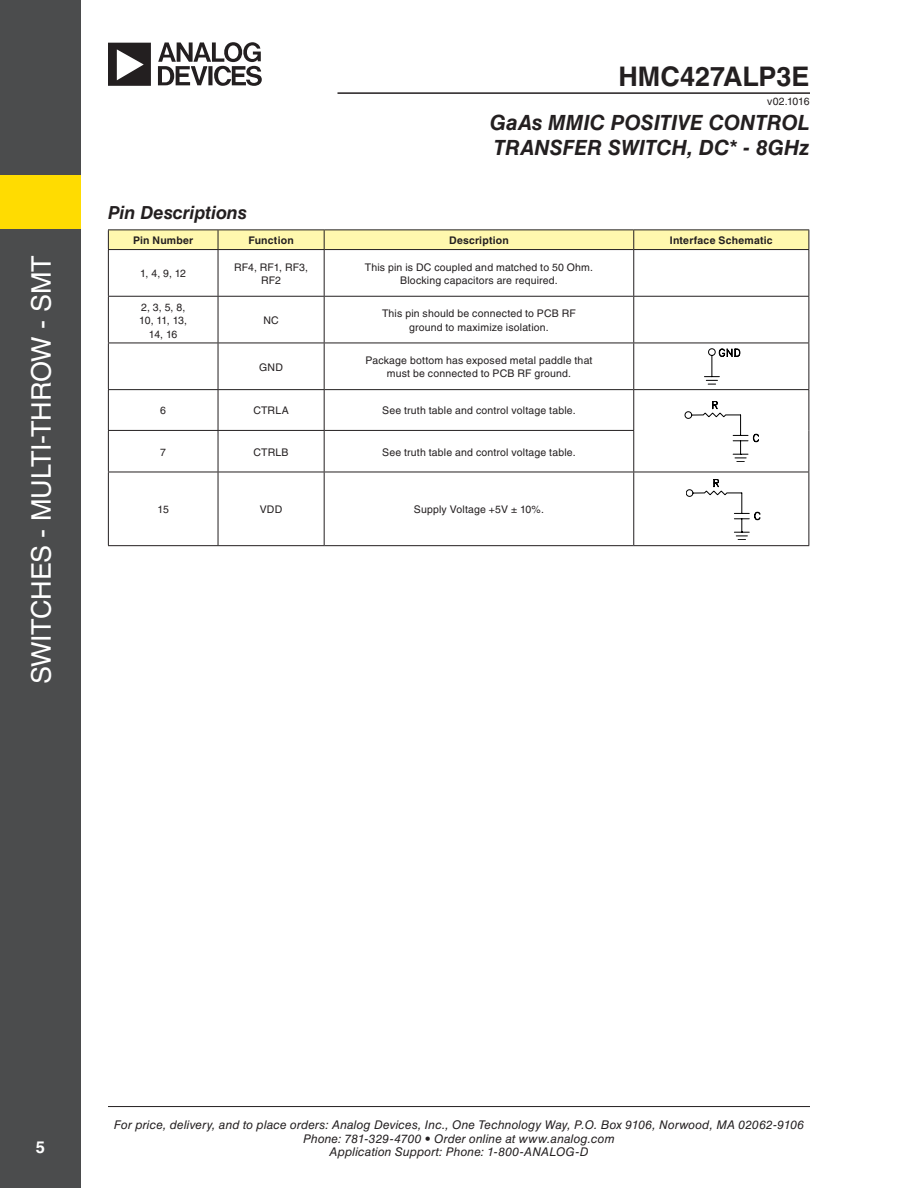
<style>
.page{position:relative;width:918px;height:1188px;background:#fff}
.page>*{position:absolute;margin:0;border:0;box-sizing:border-box;transform-origin:0 0}
.t1{font:27px "Helvetica LT Std";letter-spacing:-.01em;color:#fff}
.t2{font:700 27px "Helvetica LT Std";color:#231f20}
.t3{font:italic 700 21px/25.2px "Helvetica LT Std";color:#231f20}
.t4{font:italic 700 18px "Helvetica LT Std";letter-spacing:-.005em;color:#231f20}
.t5{font:700 16.5px "Helvetica LT Std";color:#fff}
.t6{font:italic 12px/13.5px "Helvetica LT Std";letter-spacing:.01em;color:#231f20;text-align:center}
.t7{font:10.5px/13.5px "Helvetica LT Std";letter-spacing:.015em;color:#231f20;text-align:center}
.t8{font:700 10.5px "Helvetica LT Std";letter-spacing:.02em;color:#231f20}
</style>
<div class="page">
<hr style="left:108px;top:1106px;width:702px;height:1px;background:#231f20">
<hr style="left:338px;top:92px;width:472px;height:2px;background:#231f20">
<div style="left:0;top:0;width:81px;height:1188px;background:#4b4c4d"></div>
<div style="left:0;top:175px;width:81px;height:54px;background:#ffdc01"></div>
<svg style="left:108px;top:42px;width:154px;height:44px"></svg>
<div style="left:108px;top:230px;width:701px;height:19px;background:#fff8ae"></div>
<hr style="left:108px;top:249px;width:110px;height:1px;background:#231f20">
<hr style="left:108px;top:250px;width:1px;height:46px;background:#231f20">
<hr style="left:218px;top:249px;width:106px;height:1px;background:#231f20">
<hr style="left:218px;top:250px;width:1px;height:46px;background:#231f20">
<hr style="left:324px;top:249px;width:310px;height:1px;background:#231f20">
<hr style="left:324px;top:250px;width:1px;height:46px;background:#231f20">
<hr style="left:634px;top:249px;width:175px;height:1px;background:#231f20">
<hr style="left:633px;top:250px;width:1px;height:46px;background:#231f20">
<hr style="left:808px;top:250px;width:1px;height:46px;background:#231f20">
<hr style="left:108px;top:296px;width:110px;height:1px;background:#231f20">
<hr style="left:108px;top:297px;width:1px;height:46px;background:#231f20">
<hr style="left:218px;top:296px;width:106px;height:1px;background:#231f20">
<hr style="left:218px;top:297px;width:1px;height:46px;background:#231f20">
<hr style="left:324px;top:296px;width:310px;height:1px;background:#231f20">
<hr style="left:324px;top:297px;width:1px;height:46px;background:#231f20">
<hr style="left:634px;top:296px;width:175px;height:1px;background:#231f20">
<hr style="left:633px;top:297px;width:1px;height:46px;background:#231f20">
<hr style="left:808px;top:297px;width:1px;height:46px;background:#231f20">
<hr style="left:108px;top:343px;width:110px;height:1px;background:#231f20">
<hr style="left:108px;top:343px;width:1px;height:46px;background:#231f20">
<hr style="left:218px;top:343px;width:106px;height:1px;background:#231f20">
<hr style="left:218px;top:343px;width:1px;height:46px;background:#231f20">
<hr style="left:324px;top:343px;width:310px;height:1px;background:#231f20">
<hr style="left:324px;top:343px;width:1px;height:46px;background:#231f20">
<hr style="left:634px;top:343px;width:175px;height:1px;background:#231f20">
<hr style="left:633px;top:343px;width:1px;height:46px;background:#231f20">
<hr style="left:808px;top:343px;width:1px;height:46px;background:#231f20">
<hr style="left:108px;top:389px;width:110px;height:1px;background:#231f20">
<hr style="left:108px;top:390px;width:1px;height:40px;background:#231f20">
<hr style="left:218px;top:389px;width:106px;height:1px;background:#231f20">
<hr style="left:218px;top:390px;width:1px;height:40px;background:#231f20">
<hr style="left:324px;top:389px;width:310px;height:1px;background:#231f20">
<hr style="left:324px;top:390px;width:1px;height:40px;background:#231f20">
<hr style="left:634px;top:389px;width:175px;height:1px;background:#231f20">
<hr style="left:633px;top:390px;width:1px;height:40px;background:#231f20">
<hr style="left:808px;top:390px;width:1px;height:40px;background:#231f20">
<hr style="left:108px;top:430px;width:110px;height:1px;background:#231f20">
<hr style="left:108px;top:431px;width:1px;height:41px;background:#231f20">
<hr style="left:218px;top:430px;width:106px;height:1px;background:#231f20">
<hr style="left:218px;top:431px;width:1px;height:41px;background:#231f20">
<hr style="left:324px;top:430px;width:310px;height:1px;background:#231f20">
<hr style="left:324px;top:431px;width:1px;height:41px;background:#231f20">
<hr style="left:633px;top:431px;width:1px;height:41px;background:#231f20">
<hr style="left:808px;top:430px;width:1px;height:42px;background:#231f20">
<hr style="left:108px;top:472px;width:110px;height:1px;background:#231f20">
<hr style="left:108px;top:472px;width:1px;height:73px;background:#231f20">
<hr style="left:218px;top:472px;width:106px;height:1px;background:#231f20">
<hr style="left:218px;top:472px;width:1px;height:73px;background:#231f20">
<hr style="left:324px;top:472px;width:310px;height:1px;background:#231f20">
<hr style="left:324px;top:472px;width:1px;height:73px;background:#231f20">
<hr style="left:634px;top:472px;width:175px;height:1px;background:#231f20">
<hr style="left:633px;top:472px;width:1px;height:73px;background:#231f20">
<hr style="left:808px;top:472px;width:1px;height:73px;background:#231f20">
<hr style="left:108px;top:545px;width:110px;height:1px;background:#231f20">
<hr style="left:218px;top:545px;width:106px;height:1px;background:#231f20">
<hr style="left:324px;top:545px;width:310px;height:1px;background:#231f20">
<hr style="left:634px;top:545px;width:175px;height:1px;background:#231f20">
<svg style="left:704px;top:349px;width:36px;height:35px"></svg>
<svg style="left:685px;top:401px;width:74px;height:61px"></svg>
<svg style="left:686px;top:479px;width:74px;height:61px"></svg>
<h1 class="t1" style="left:26px;top:684px;width:430px;rotate:-90deg">SWITCHES - MULTI-THROW - SMT</h1>
<h1 class="t2" style="left:618px;top:60px;width:193px">HMC427ALP3E</h1>
<p class="t7" style="left:767px;top:94px;width:44px">v02.1016</p>
<h2 class="t3" style="left:490px;top:109px;width:321px">GaAs MMIC POSITIVE CONTROL<br>TRANSFER SWITCH, DC* - 8GHz</h2>
<p class="t4" style="left:108px;top:201px;width:140px">Pin Descriptions</p>
<p class="t8" style="left:133px;top:234px;width:62px">Pin Number</p>
<p class="t8" style="left:248px;top:234px;width:47px">Function</p>
<p class="t8" style="left:449px;top:234px;width:61px">Description</p>
<p class="t8" style="left:670px;top:234px;width:104px">Interface Schematic</p>
<p class="t7" style="left:140px;top:267px;width:47px">1, 4, 9, 12</p>
<p class="t7" style="left:234px;top:260px;width:76px">RF4, RF1, RF3,<br>RF2</p>
<p class="t7" style="left:365px;top:260px;width:230px">This pin is DC coupled and matched to 50 Ohm.<br>Blocking capacitors are required.</p>
<p class="t7" style="left:139px;top:300px;width:49px">2, 3, 5, 8,<br>10, 11, 13,<br>14, 16</p>
<p class="t7" style="left:263px;top:314px;width:17px">NC</p>
<p class="t7" style="left:382px;top:307px;width:195px">This pin should be connected to PCB RF ground to maximize isolation.</p>
<p class="t7" style="left:259px;top:360px;width:25px">GND</p>
<p class="t7" style="left:365px;top:354px;width:229px">Package bottom has exposed metal paddle that must be connected to PCB RF ground.</p>
<p class="t7" style="left:160px;top:404px;width:7px">6</p>
<p class="t7" style="left:253px;top:404px;width:37px">CTRLA</p>
<p class="t7" style="left:382px;top:404px;width:195px">See truth table and control voltage table.</p>
<p class="t7" style="left:160px;top:445px;width:7px">7</p>
<p class="t7" style="left:254px;top:445px;width:36px">CTRLB</p>
<p class="t7" style="left:382px;top:445px;width:195px">See truth table and control voltage table.</p>
<p class="t7" style="left:158px;top:503px;width:13px">15</p>
<p class="t7" style="left:260px;top:503px;width:24px">VDD</p>
<p class="t7" style="left:414px;top:503px;width:132px">Supply Voltage +5V ± 10%.</p>
<h3 class="t5" style="left:36px;top:1138px;width:11px">5</h3>
<p class="t6" style="left:114px;top:1118px;width:692px">For price, delivery, and to place orders: Analog Devices, Inc., One Technology Way, P.O. Box 9106, Norwood, MA 02062-9106<br>Phone: 781-329-4700 • Order online at www.analog.com<br>Application Support: Phone: 1-800-ANALOG-D</p>
</div>
